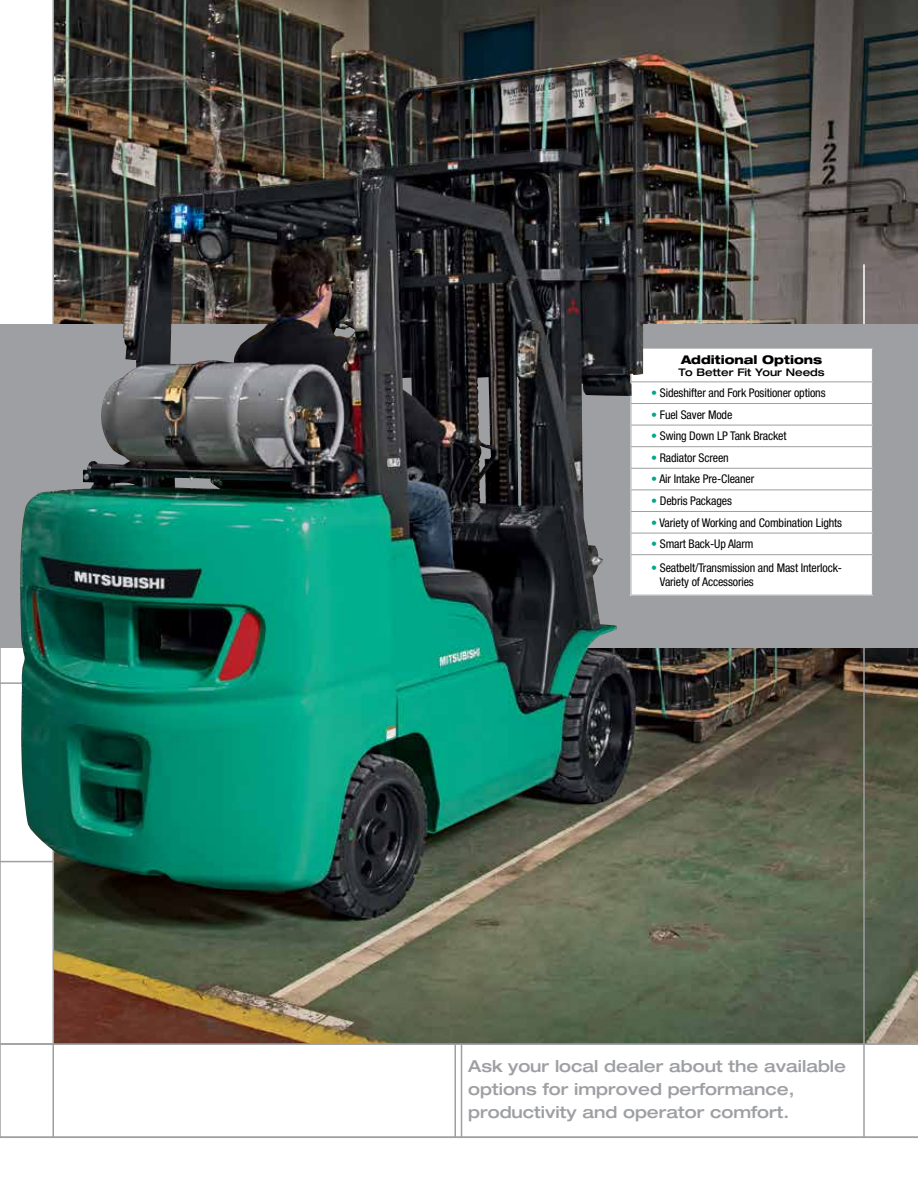
<style>
.page{position:relative;width:918px;height:1188px;background:#fff}
.page>*{position:absolute;margin:0;border:0;box-sizing:border-box;transform-origin:0 0}
.t1{font:500 expanded 16.5px/23px "Helvetica Neue";color:#9d9fa2}
.t2{font:condensed 12px/14.4px "Helvetica Neue LT Std";letter-spacing:-.01em;color:#000}
.t3{font:800 expanded 12px "Helvetica Neue";color:#000}
.t4{font:500 expanded 10.5px "Helvetica Neue";color:#000}
.s1{color:#00a78c}
</style>
<div class="page">
<hr style="left:0;top:682px;width:53px;height:2px;background:#9d9fa2">
<hr style="left:0;top:648px;width:1px;height:489px;background:#9d9fa2">
<hr style="left:0;top:861px;width:53px;height:1px;background:#9d9fa2">
<div style="left:1px;top:324px;width:917px;height:324px;background:#9d9fa2"></div>
<hr style="left:461px;top:648px;width:1px;height:489px;background:#9d9fa2">
<hr style="left:454px;top:648px;width:2px;height:489px;background:#9d9fa2">
<img style="left:54px;top:0;width:864px;height:1043px">
<hr style="left:863px;top:648px;width:2px;height:489px;background:#9d9fa2">
<hr style="left:863px;top:264px;width:2px;height:384px;background:#fff">
<div style="left:22px;top:324px;width:896px;height:324px;background:#9d9fa2"></div>
<div style="left:631px;top:348px;width:242px;height:248px;background:#fff"></div>
<hr style="left:631px;top:348px;width:242px;height:1px;background:#9d9fa2">
<hr style="left:631px;top:349px;width:1px;height:33px;background:#9d9fa2">
<hr style="left:872px;top:349px;width:1px;height:33px;background:#9d9fa2">
<hr style="left:631px;top:382px;width:242px;height:1px;background:#9d9fa2">
<hr style="left:631px;top:403px;width:242px;height:1px;background:#9d9fa2">
<hr style="left:631px;top:425px;width:242px;height:1px;background:#9d9fa2">
<hr style="left:631px;top:446px;width:242px;height:1px;background:#9d9fa2">
<hr style="left:631px;top:468px;width:242px;height:1px;background:#9d9fa2">
<hr style="left:631px;top:490px;width:242px;height:1px;background:#9d9fa2">
<hr style="left:631px;top:511px;width:242px;height:1px;background:#9d9fa2">
<hr style="left:631px;top:533px;width:242px;height:1px;background:#9d9fa2">
<svg style="left:631px;top:382px;width:1px;height:172px"></svg>
<svg style="left:872px;top:382px;width:1px;height:172px"></svg>
<hr style="left:631px;top:554px;width:242px;height:1px;background:#9d9fa2">
<hr style="left:631px;top:555px;width:1px;height:40px;background:#9d9fa2">
<hr style="left:872px;top:555px;width:1px;height:40px;background:#9d9fa2">
<hr style="left:631px;top:595px;width:242px;height:1px;background:#9d9fa2">
<hr style="left:0;top:1137px;width:918px;height:1px;background:#9d9fa2">
<hr style="left:0;top:1043px;width:918px;height:2px;background:#9d9fa2">
<hr style="left:52px;top:0;width:2px;height:1137px;background:#9d9fa2">
<img style="left:20px;top:60px;width:595px;height:859px">
<p class="t3" style="left:681px;top:352px;width:143px">Additional Options</p>
<p class="t4" style="left:679px;top:366px;width:148px">To Better Fit Your Needs</p>
<p class="t2" style="left:651px;top:385px;width:176px"><span class="s1">•</span> Sideshifter and Fork Positioner options</p>
<p class="t2" style="left:651px;top:407px;width:83px"><span class="s1">•</span> Fuel Saver Mode</p>
<p class="t2" style="left:651px;top:429px;width:137px"><span class="s1">•</span> Swing Down LP Tank Bracket</p>
<p class="t2" style="left:651px;top:450px;width:79px"><span class="s1">•</span> Radiator Screen</p>
<p class="t2" style="left:651px;top:472px;width:105px"><span class="s1">•</span> Air Intake Pre-Cleaner</p>
<p class="t2" style="left:651px;top:493px;width:82px"><span class="s1">•</span> Debris Packages</p>
<p class="t2" style="left:651px;top:515px;width:192px"><span class="s1">•</span> Variety of Working and Combination Lights</p>
<p class="t2" style="left:651px;top:537px;width:104px"><span class="s1">•</span> Smart Back-Up Alarm</p>
<p class="t2" style="left:660px;top:560px;width:184px;text-indent:-9px"><span class="s1">•</span> Seatbelt/Transmission and Mast Interlock-<br>Variety of Accessories</p>
<h1 class="t1" style="left:468px;top:1055px;width:379px">Ask your local dealer about the available options for improved performance, productivity and operator comfort.</h1>
</div>
